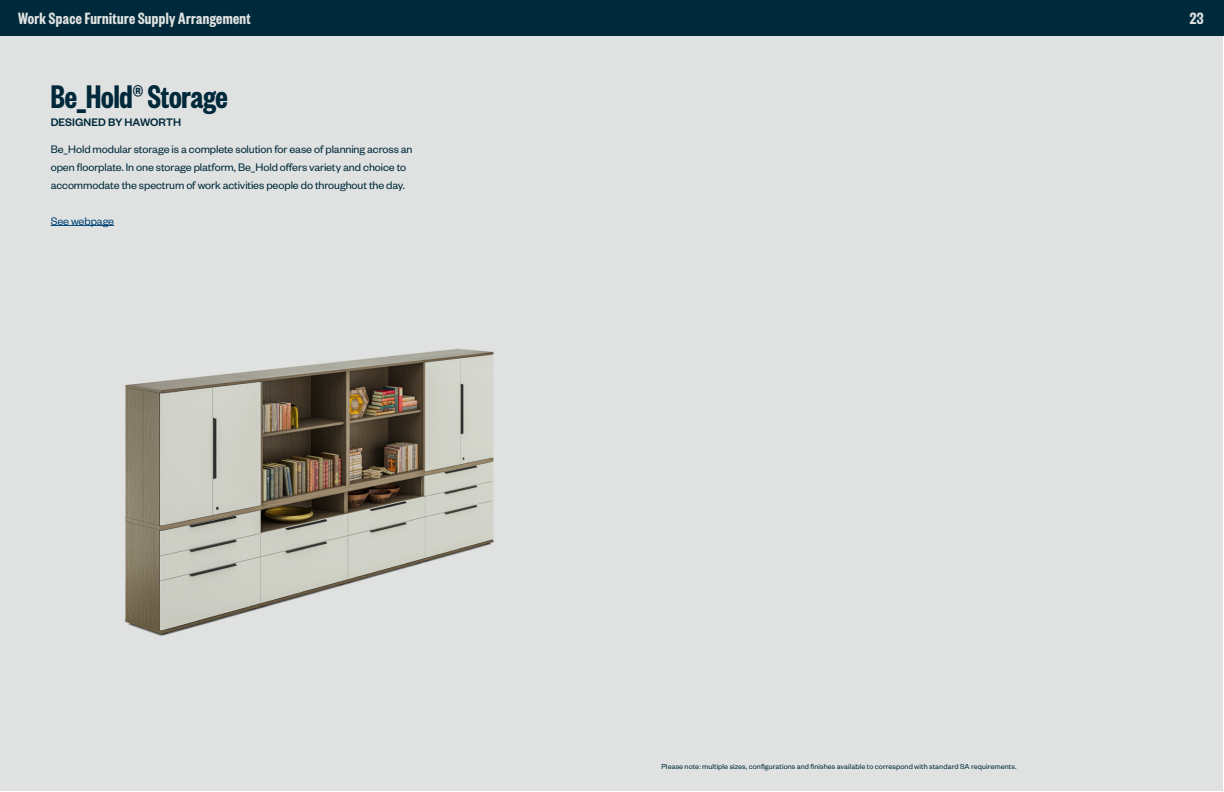
<style>
.page{position:relative;width:1224px;height:792px;background:#fff}
.page>*{position:absolute;margin:0;border:0;box-sizing:border-box;transform-origin:0 0}
.t1{font:600 36px "Founders Grotesk X Cond";letter-spacing:-.005em;color:#00293b}
.t2{font:600 18px "Founders Grotesk X Cond";letter-spacing:.02em;color:#e0e2e1}
.t3{font:12px/18px "Founders Grotesk";letter-spacing:-.01em;color:#00293b}
.t4{font:500 12px "Founders Grotesk";color:#00293b}
.t5{font:12px "Founders Grotesk";letter-spacing:-.005em;color:#004578}
.t6{font:8px "Founders Grotesk";letter-spacing:.01em;color:#00293b}
</style>
<div class="page">
<div style="left:0;top:0;width:1223px;height:791px;background:#e0e2e1"></div>
<div style="left:0;top:0;width:612px;height:36px;background:#00293b"></div>
<div style="left:607px;top:0;width:617px;height:36px;background:#00293b"></div>
<hr style="left:51px;top:225px;width:63px;height:1px;background:#004578">
<img style="left:125px;top:349px;width:369px;height:287px">
<h2 class="t2" style="left:18px;top:7px;width:234px">Work Space Furniture Supply Arrangement</h2>
<h2 class="t2" style="left:1190px;top:7px;width:15px">23</h2>
<h1 class="t1" style="left:51px;top:75px;width:179px">Be_Hold® Storage</h1>
<p class="t4" style="left:51px;top:114px;width:132px">DESIGNED BY HAWORTH</p>
<p class="t3" style="left:51px;top:139px;width:363px">Be_Hold modular storage is a complete solution for ease of planning across an open floorplate. In one storage platform, Be_Hold offers variety and choice to accommodate the spectrum of work activities people do throughout the day.</p>
<p class="t5" style="left:51px;top:213px;width:65px">See webpage</p>
<p class="t6" style="left:662px;top:762px;width:357px">Please note: multiple sizes, configurations and finishes available to correspond with standard SA requirements.</p>
</div>
